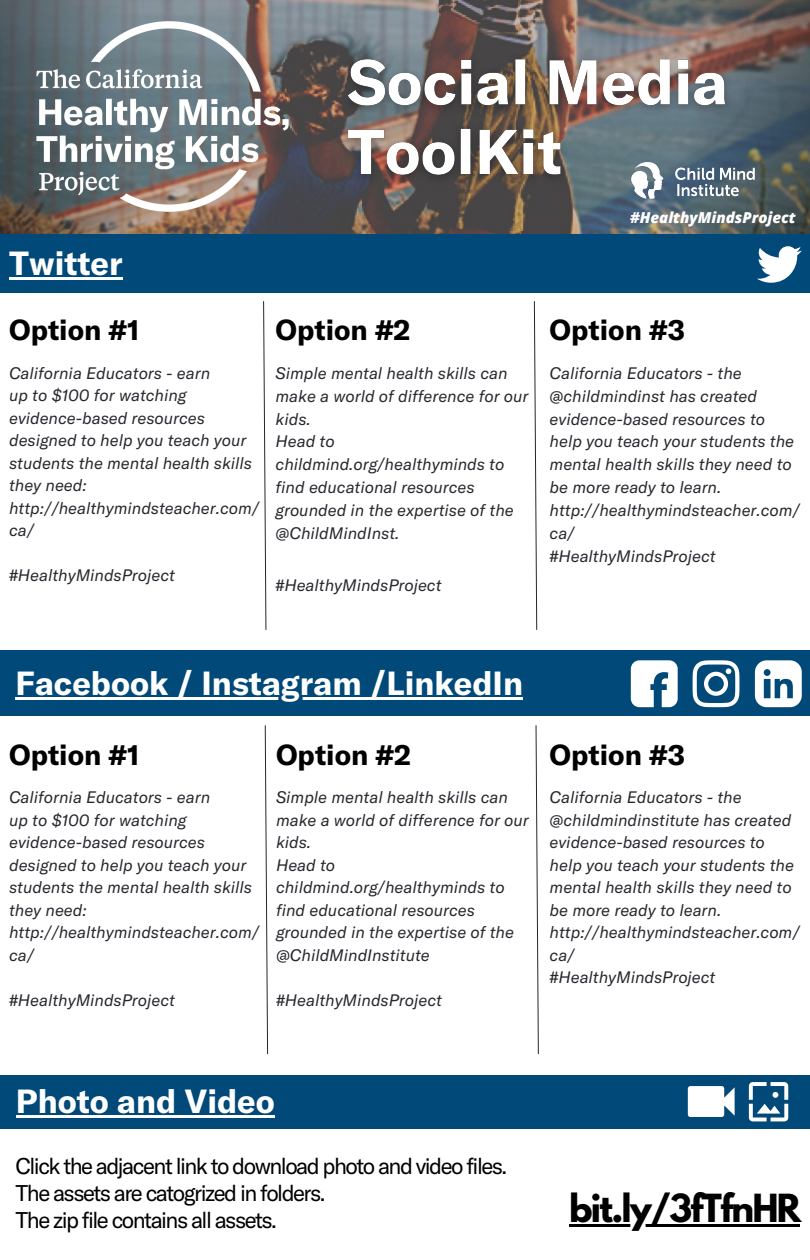
<style>
.page{position:relative;width:810px;height:1260px;background:#fff}
.page>*{position:absolute;margin:0;border:0;box-sizing:border-box;transform-origin:0 0}
.t1{font:700 34.38px "League Spartan";letter-spacing:-.05em;color:#000}
.t2{font:700 33px "GT America";color:#fff}
.t3{font:700 28.5px "GT America";color:#000}
.t4{font:22.38px "GT America";letter-spacing:-.07em;color:#000}
.t5{font:italic 16.38px/22.5px "GT America";color:#27272e}
.t6{font:italic 800 15.12px "Open Sans";color:#fff}
</style>
<div class="page">
<img style="left:336px;top:0;width:474px;height:235px">
<div style="left:0;top:235px;width:810px;height:58px;background:#004978"></div>
<div style="left:0;top:651px;width:810px;height:65px;background:#004978"></div>
<img style="left:0;top:0;width:336px;height:235px">
<svg style="left:263px;top:301px;width:4px;height:329px"></svg>
<svg style="left:533px;top:301px;width:5px;height:329px"></svg>
<svg style="left:757px;top:246px;width:45px;height:37px"></svg>
<svg style="left:631px;top:660px;width:47px;height:47px"></svg>
<svg style="left:693px;top:660px;width:46px;height:47px"></svg>
<svg style="left:755px;top:660px;width:47px;height:47px"></svg>
<svg style="left:264px;top:725px;width:5px;height:330px"></svg>
<svg style="left:535px;top:725px;width:4px;height:330px"></svg>
<img style="left:744px;top:161px;width:17px;height:40px">
<img style="left:332px;top:29px;width:412px;height:179px">
<hr style="left:9px;top:277px;width:114px;height:3px;background:#fff">
<hr style="left:16px;top:697px;width:507px;height:3px;background:#fff">
<div style="left:0;top:1075px;width:810px;height:54px;background:#004978"></div>
<svg style="left:749px;top:1082px;width:39px;height:39px"></svg>
<svg style="left:688px;top:1086px;width:47px;height:31px"></svg>
<hr style="left:16px;top:1115px;width:259px;height:3px;background:#fff">
<hr style="left:569px;top:1224px;width:231px;height:3px;background:#000">
<p class="t2" style="left:9px;top:242px;width:115px">Twitter</p>
<p class="t3" style="left:9px;top:312px;width:132px">Option #1</p>
<p class="t5" style="left:9px;top:361px;width:203px">California Educators - earn</p>
<p class="t5" style="left:9px;top:384px;width:252px">up to $100 for watching evidence-based resources designed to help you teach your students the mental health skills they need: http://healthymindsteacher.com/ ca/</p>
<p class="t5" style="left:9px;top:564px;width:167px">#HealthyMindsProject</p>
<p class="t3" style="left:276px;top:312px;width:136px">Option #2</p>
<p class="t5" style="left:276px;top:361px;width:254px;line-height:22.9px">Simple mental health skills can make a world of difference for our kids.</p>
<p class="t5" style="left:276px;top:430px;width:240px;line-height:22.9px">Head to childmind.org/healthyminds to find educational resources grounded in the expertise of the @ChildMindInst.</p>
<p class="t5" style="left:276px;top:574px;width:167px">#HealthyMindsProject</p>
<p class="t6" style="left:630px;top:206px;width:167px">#HealthyMindsProject</p>
<p class="t3" style="left:550px;top:312px;width:137px">Option #3</p>
<p class="t5" style="left:550px;top:361px;width:252px;line-height:22.9px">California Educators - the @childmindinst has created evidence-based resources to help you teach your students the mental health skills they need to be more ready to learn. http://healthymindsteacher.com/ ca/</p>
<p class="t5" style="left:550px;top:544px;width:167px">#HealthyMindsProject</p>
<p class="t2" style="left:16px;top:662px;width:509px">Facebook / Instagram /LinkedIn</p>
<p class="t3" style="left:9px;top:736px;width:132px">Option #1</p>
<p class="t3" style="left:276px;top:736px;width:136px">Option #2</p>
<p class="t3" style="left:550px;top:736px;width:137px">Option #3</p>
<p class="t5" style="left:9px;top:786px;width:203px">California Educators - earn</p>
<p class="t5" style="left:9px;top:808px;width:252px">up to $100 for watching evidence-based resources designed to help you teach your students the mental health skills they need: http://healthymindsteacher.com/ ca/</p>
<p class="t5" style="left:9px;top:988px;width:167px">#HealthyMindsProject</p>
<p class="t5" style="left:276px;top:786px;width:254px">Simple mental health skills can make a world of difference for our kids.</p>
<p class="t5" style="left:276px;top:853px;width:240px">Head to childmind.org/healthyminds to find educational resources grounded in the expertise of the @ChildMindInstitute</p>
<p class="t5" style="left:276px;top:988px;width:167px">#HealthyMindsProject</p>
<p class="t5" style="left:550px;top:786px;width:252px">California Educators - the @childmindinstitute has created evidence-based resources to help you teach your students the mental health skills they need to be more ready to learn. http://healthymindsteacher.com/ ca/</p>
<p class="t5" style="left:550px;top:966px;width:167px">#HealthyMindsProject</p>
<p class="t2" style="left:16px;top:1080px;width:260px">Photo and Video</p>
<p class="t4" style="left:16px;top:1151px;width:493px">Click the adjacent link to download photo and video files.</p>
<p class="t4" style="left:16px;top:1178px;width:311px">The assets are catogrized in folders.</p>
<p class="t4" style="left:16px;top:1206px;width:263px">The zip file contains all assets.</p>
<p class="t1" style="left:569px;top:1191px;width:234px">bit.ly/3fTfnHR</p>
</div>
